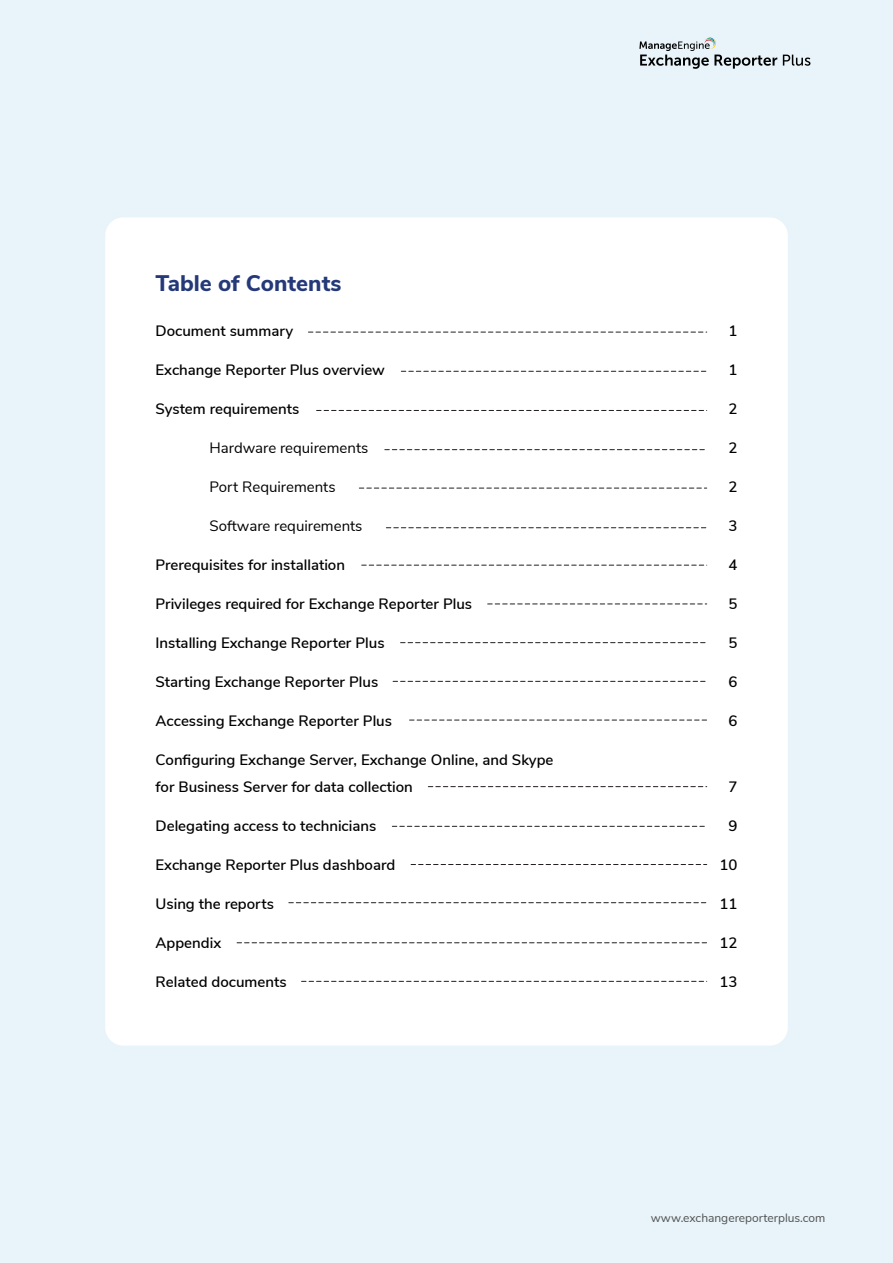
<style>
.page{position:relative;width:893px;height:1263px;background:#e8f4f9}
.page>*{position:absolute;margin:0;border:0;box-sizing:border-box;transform-origin:0 0}
.t1{font:800 22.5px "Nunito Sans";color:#253979}
.t2{font:600 15px/27px "Nunito Sans";color:#000}
.t3{font:15px "Nunito Sans";color:#000}
.t4{font:12px "Nunito Sans";color:#515151}
</style>
<div class="page">
<div style="left:105px;top:217px;width:683px;height:828px;background:#fff;border-radius:18px"></div>
<svg style="left:783px;top:55px;width:27px;height:11px"></svg>
<svg style="left:639px;top:37px;width:138px;height:32px"></svg>
<svg style="left:308px;top:332px;width:399px;height:1px"></svg>
<svg style="left:401px;top:371px;width:306px;height:1px"></svg>
<svg style="left:317px;top:410px;width:390px;height:1px"></svg>
<svg style="left:385px;top:449px;width:320px;height:1px"></svg>
<svg style="left:359px;top:488px;width:348px;height:1px"></svg>
<svg style="left:386px;top:527px;width:321px;height:1px"></svg>
<svg style="left:488px;top:604px;width:219px;height:1px"></svg>
<svg style="left:401px;top:642px;width:305px;height:1px"></svg>
<svg style="left:393px;top:681px;width:313px;height:1px"></svg>
<svg style="left:410px;top:720px;width:297px;height:1px"></svg>
<svg style="left:428px;top:786px;width:279px;height:1px"></svg>
<svg style="left:392px;top:826px;width:313px;height:1px"></svg>
<svg style="left:411px;top:864px;width:296px;height:1px"></svg>
<svg style="left:289px;top:902px;width:418px;height:1px"></svg>
<svg style="left:237px;top:942px;width:470px;height:1px"></svg>
<svg style="left:302px;top:981px;width:405px;height:1px"></svg>
<svg style="left:362px;top:565px;width:345px;height:1px"></svg>
<h1 class="t1" style="left:156px;top:267px;width:187px">Table of Contents</h1>
<p class="t2" style="left:156px;top:317px;width:139px">Document summary</p>
<p class="t2" style="left:156px;top:356px;width:231px">Exchange Reporter Plus overview</p>
<p class="t2" style="left:156px;top:395px;width:145px">System requirements</p>
<p class="t3" style="left:210px;top:437px;width:160px">Hardware requirements</p>
<p class="t3" style="left:210px;top:476px;width:127px">Port Requirements</p>
<p class="t3" style="left:210px;top:515px;width:154px">Software requirements</p>
<p class="t2" style="left:156px;top:551px;width:191px">Prerequisites for installation</p>
<p class="t2" style="left:156px;top:590px;width:318px">Privileges required for Exchange Reporter Plus</p>
<p class="t2" style="left:156px;top:629px;width:230px">Installing Exchange Reporter Plus</p>
<p class="t2" style="left:156px;top:668px;width:224px">Starting Exchange Reporter Plus</p>
<p class="t2" style="left:156px;top:707px;width:238px">Accessing Exchange Reporter Plus</p>
<p class="t2" style="left:156px;top:746px;width:399px">Configuring Exchange Server, Exchange Online, and Skype for Business Server for data collection</p>
<p class="t2" style="left:156px;top:812px;width:222px">Delegating access to technicians</p>
<p class="t2" style="left:156px;top:851px;width:241px">Exchange Reporter Plus dashboard</p>
<p class="t2" style="left:156px;top:890px;width:120px">Using the reports</p>
<p class="t2" style="left:156px;top:929px;width:67px">Appendix</p>
<p class="t2" style="left:156px;top:968px;width:133px">Related documents</p>
<p class="t2" style="left:728px;top:317px;width:10px">1</p>
<p class="t2" style="left:728px;top:356px;width:10px">1</p>
<p class="t2" style="left:728px;top:395px;width:10px">2</p>
<p class="t2" style="left:728px;top:434px;width:10px">2</p>
<p class="t2" style="left:728px;top:473px;width:10px">2</p>
<p class="t2" style="left:728px;top:512px;width:10px">3</p>
<p class="t2" style="left:728px;top:551px;width:10px">4</p>
<p class="t2" style="left:728px;top:590px;width:10px">5</p>
<p class="t2" style="left:728px;top:629px;width:10px">5</p>
<p class="t2" style="left:728px;top:668px;width:10px">6</p>
<p class="t2" style="left:728px;top:707px;width:10px">6</p>
<p class="t2" style="left:728px;top:773px;width:10px">7</p>
<p class="t2" style="left:728px;top:812px;width:10px">9</p>
<p class="t2" style="left:719px;top:851px;width:19px">10</p>
<p class="t2" style="left:719px;top:890px;width:19px">11</p>
<p class="t2" style="left:719px;top:929px;width:19px">12</p>
<p class="t2" style="left:719px;top:968px;width:19px">13</p>
<p class="t4" style="left:651px;top:1209px;width:176px">www.exchangereporterplus.com</p>
</div>
